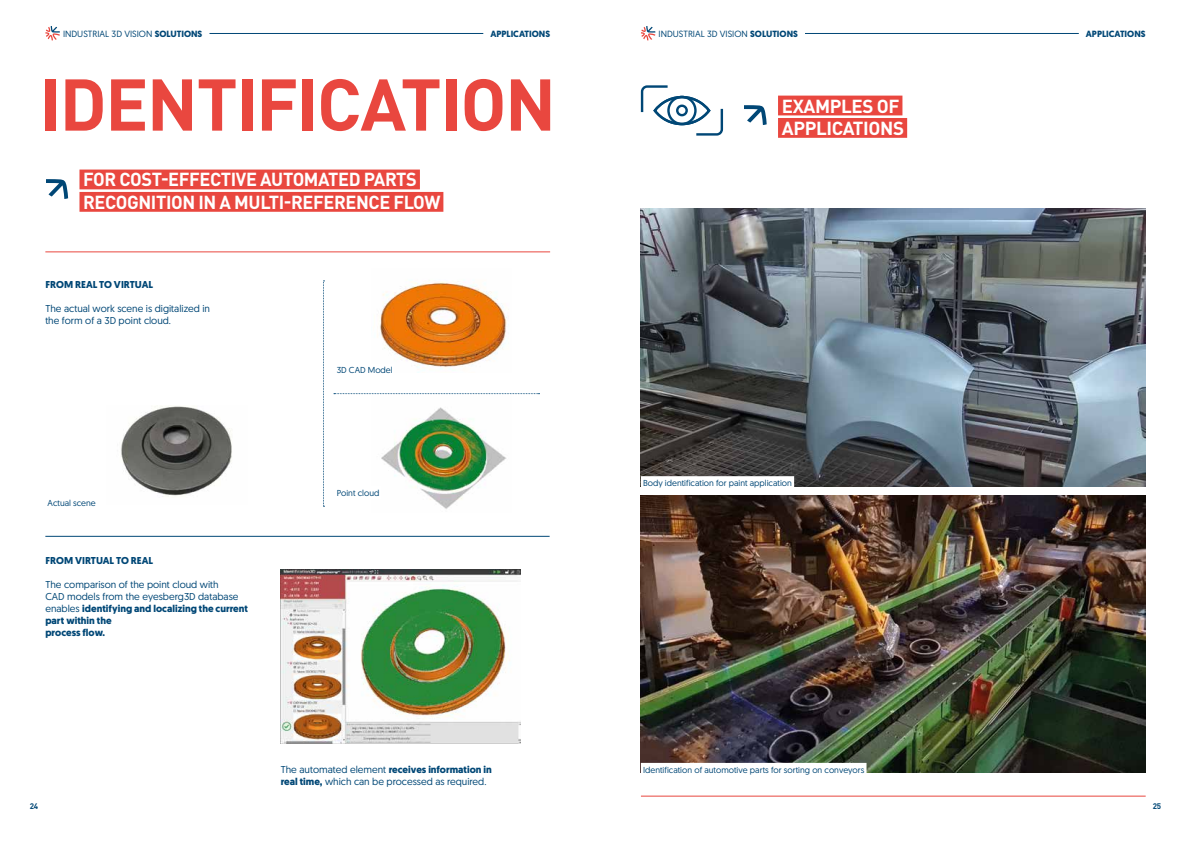
<style>
.page{position:relative;width:1191px;height:842px;background:#fff}
.page>*{position:absolute;margin:0;border:0;box-sizing:border-box;transform-origin:0 0}
.t1{font:700 72px "DIN Pro";letter-spacing:-.025em;color:#e9473f}
.t2{font:700 18.7px/22.4px "DIN Pro";letter-spacing:-.02em;color:#fff}
.t3{font:10px/12px "Geomanist";color:#004776}
.t4{font:700 10px "Geomanist";color:#004776}
.t5{font:9px "Geomanist";color:#004776}
.t6{font:700 9px "Geomanist";color:#004776}
.t7{font:8.7px "Geomanist";color:#004776}
.t8{font:700 8px "DIN Pro";color:#004776}
.s1{font-weight:700}
</style>
<div class="page">
<img style="left:641px;top:496px;width:504px;height:277px">
<img style="left:381px;top:407px;width:126px;height:102px">
<img style="left:377px;top:280px;width:130px;height:90px">
<img style="left:121px;top:406px;width:111px;height:91px">
<img style="left:281px;top:569px;width:239px;height:174px">
<img style="left:641px;top:209px;width:504px;height:277px">
<svg style="left:641px;top:26px;width:14px;height:14px"></svg>
<svg style="left:45px;top:26px;width:15px;height:14px"></svg>
<hr style="left:641px;top:796px;width:504px;height:1px;background:#e9473f">
<hr style="left:45px;top:251px;width:505px;height:1px;background:#e9473f">
<hr style="left:45px;top:536px;width:504px;height:1px;background:#004776">
<svg style="left:323px;top:281px;width:1px;height:226px"></svg>
<svg style="left:334px;top:393px;width:205px;height:1px"></svg>
<hr style="left:209px;top:33px;width:274px;height:1px;background:#004776">
<hr style="left:805px;top:33px;width:273px;height:1px;background:#004776">
<svg style="left:641px;top:85px;width:82px;height:51px"></svg>
<div style="left:778px;top:96px;width:124px;height:19px;background:#e9473f"></div>
<div style="left:778px;top:118px;width:129px;height:20px;background:#e9473f"></div>
<svg style="left:744px;top:105px;width:22px;height:20px"></svg>
<div style="left:79px;top:170px;width:341px;height:19px;background:#e9473f"></div>
<div style="left:79px;top:192px;width:364px;height:20px;background:#e9473f"></div>
<svg style="left:46px;top:179px;width:22px;height:20px"></svg>
<div style="left:334px;top:363px;width:61px;height:14px;background:#fff"></div>
<div style="left:641px;top:476px;width:153px;height:14px;background:#fff"></div>
<div style="left:641px;top:763px;width:225px;height:14px;background:#fff"></div>
<p class="t5" style="left:63px;top:28px;width:141px">INDUSTRIAL 3D VISION <span class="s1">SOLUTIONS</span></p>
<p class="t5" style="left:658px;top:28px;width:141px">INDUSTRIAL 3D VISION <span class="s1">SOLUTIONS</span></p>
<p class="t6" style="left:490px;top:28px;width:61px">APPLICATIONS</p>
<p class="t6" style="left:1085px;top:28px;width:61px">APPLICATIONS</p>
<h1 class="t1" style="left:40px;top:45px;width:518px">IDENTIFICATION</h1>
<h2 class="t2" style="left:83px;top:166px;width:359px">FOR COST-EFFECTIVE AUTOMATED PARTS<br>RECOGNITION IN A MULTI-REFERENCE FLOW</h2>
<p class="t4" style="left:45px;top:278px;width:109px">FROM REAL TO VIRTUAL</p>
<p class="t3" style="left:45px;top:302px;width:166px">The actual work scene is digitalized in the form of a 3D point cloud.</p>
<p class="t7" style="left:48px;top:498px;width:50px">Actual scene</p>
<p class="t4" style="left:45px;top:554px;width:109px">FROM VIRTUAL TO REAL</p>
<p class="t3" style="left:45px;top:578px;width:204px">The comparison of the point cloud with<br>CAD models from the eyesberg3D database enables <span class="s1">identifying and localizing the current part within the<br>process flow.</span></p>
<p class="t7" style="left:337px;top:364px;width:57px">3D CAD Model</p>
<p class="t7" style="left:337px;top:487px;width:44px">Point cloud</p>
<p class="t3" style="left:281px;top:763px;width:213px">The automated element <span class="s1">receives information in real time,</span> which can be processed as required.</p>
<h2 class="t2" style="left:782px;top:92px;width:124px">EXAMPLES OF<br>APPLICATIONS</h2>
<p class="t7" style="left:643px;top:477px;width:150px">Body identification for paint application</p>
<p class="t7" style="left:643px;top:764px;width:223px">Identification of automotive parts for sorting on conveyors</p>
<p class="t8" style="left:30px;top:800px;width:10px">24</p>
<p class="t8" style="left:1152px;top:800px;width:10px">25</p>
</div>
